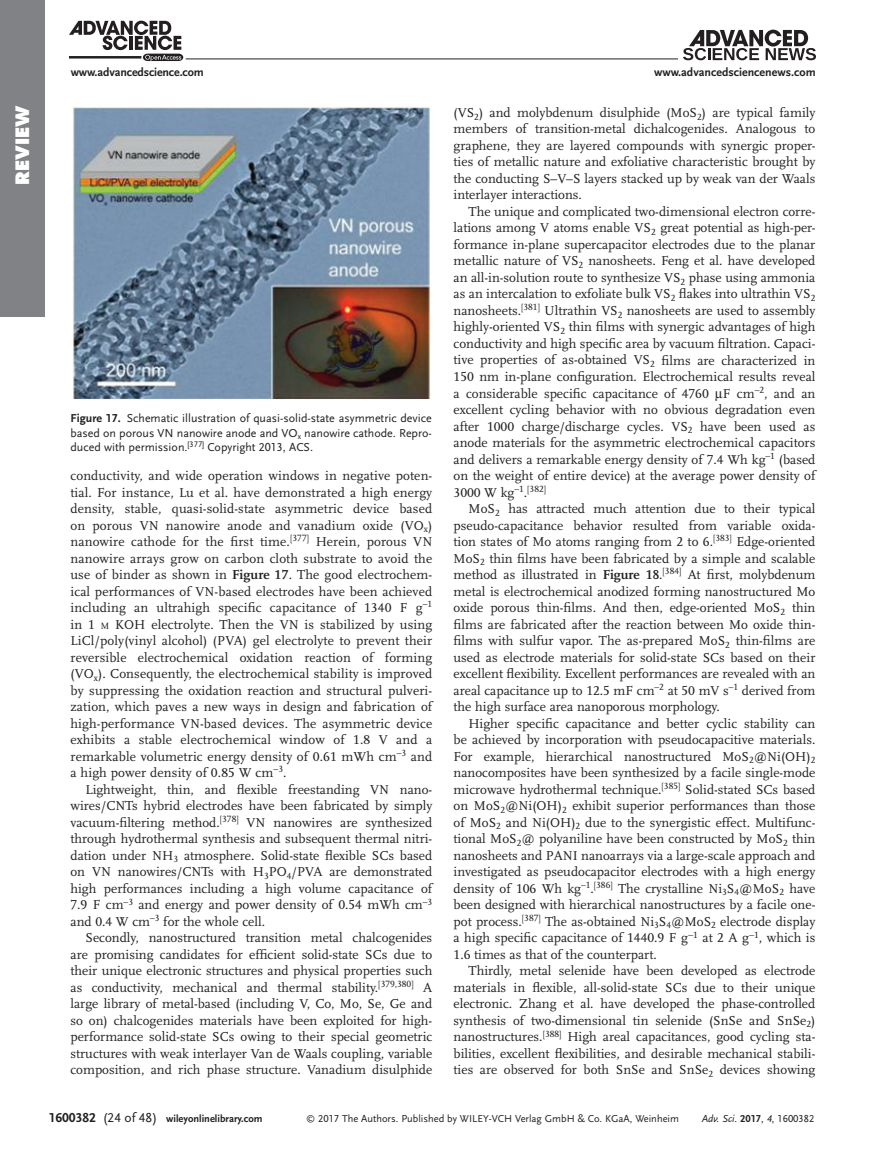
<style>
.page{position:relative;width:891px;height:1175px;background:#fff}
.page>*{position:absolute;margin:0;border:0;box-sizing:border-box;transform-origin:0 0}
.t1{font:800 18px "Futura";letter-spacing:.005em;color:#fff}
.t2{font:13.5px/16.5px "Scala LF";color:#231f20;text-align:justify}
.t3{font:12px/14.2px "Scala Sans LF";color:#231f20;text-align:justify}
.t4{font:700 12px "Scala Sans LF";color:#231f20}
.t5{font:10.5px "Scala Sans LF";color:#231f20}
.t6{font:700 10.5px "Scala Sans LF";color:#231f20}
.t7{font:italic 10.5px "Scala Sans LF";color:#231f20}
.s1{font-weight:700}
.s2{font-size:9.45px}
.s3{font-size:13.5px}
.s4{font-weight:400;font-size:13.5px}
.s5{font-size:9px}
.s6{font-weight:700;font-style:normal}
.s7{font-style:normal}
</style>
<div class="page">
<div style="left:0;top:0;width:45px;height:317px;background:#808285"></div>
<svg style="left:69px;top:21px;width:114px;height:40px"></svg>
<hr style="left:186px;top:59px;width:492px;height:1px;background:#231f20">
<svg style="left:683px;top:30px;width:133px;height:30px"></svg>
<img style="left:72px;top:107px;width:358px;height:293px">
<h1 class="t1" style="left:11px;top:185px;width:81px;rotate:-90deg">Review</h1>
<p class="t4" style="left:71px;top:65px;width:135px">www.advancedscience.com</p>
<p class="t3" style="left:71px;top:411px;width:363px"><span class="s1">Figure 17.</span> Schematic illustration of quasi-solid-state asymmetric device based on porous VN nanowire anode and VO<sub>x</sub> nanowire cathode. Repro&shy;duced with permission.<sup>[377]</sup> Copyright 2013, ACS.</p>
<p class="t2" style="left:70px;top:467px;width:363px">conductivity, and wide operation windows in negative poten&shy;tial. For instance, Lu et al. have demonstrated a high energy density, stable, quasi-solid-state asymmetric device based on porous VN nanowire anode and vanadium oxide (VO<sub>x</sub>) nanowire cathode for the first time.<sup>[377]</sup> Herein, porous VN nanowire arrays grow on carbon cloth substrate to avoid the use of binder as shown in <span class="s1">Figure 17</span>. The good electrochem&shy;ical performances of VN-based electrodes have been achieved including an ultrahigh specific capacitance of 1340 F g<sup>–1 </sup>in 1 <span class="s2">m</span> KOH electrolyte. Then the VN is stabilized by using LiCl/poly(vinyl alcohol) (PVA) gel electrolyte to prevent their reversible electrochemical oxidation reaction of forming (VO<sub>x</sub>). Consequently, the electrochemical stability is improved by suppressing the oxidation reaction and structural pulveri&shy;zation, which paves a new ways in design and fabrication of high-performance VN-based devices. The asymmetric device exhibits a stable electrochemical window of 1.8 V and a remarkable volumetric energy density of 0.61 mWh cm<sup>–3</sup> and a high power density of 0.85 W cm<sup>–3</sup>.</p>
<p class="t2" style="left:70px;top:781px;width:363px;text-indent:15px">Lightweight, thin, and flexible freestanding VN nano&shy;wires/CNTs hybrid electrodes have been fabricated by simply vacuum-filtering method.<sup>[378]</sup> VN nanowires are synthesized through hydrothermal synthesis and subsequent thermal nitri&shy;dation under NH<sub>3</sub> atmosphere. Solid-state flexible SCs based on VN nanowires/CNTs with H<sub>3</sub>PO<sub>4</sub>/PVA are demonstrated high performances including a high volume capacitance of 7.9 F cm<sup>–3</sup> and energy and power density of 0.54 mWh cm<sup>–3 </sup>and 0.4 W cm<sup>–3</sup> for the whole cell.</p>
<p class="t2" style="left:71px;top:929px;width:363px;text-indent:15px">Secondly, nanostructured transition metal chalcogenides are promising candidates for efficient solid-state SCs due to their unique electronic structures and physical properties such as conductivity, mechanical and thermal stability.<sup>[379,380]</sup> A large library of metal-based (including V, Co, Mo, Se, Ge and so on) chalcogenides materials have been exploited for high&shy;performance solid-state SCs owing to their special geometric structures with weak interlayer Van de Waals coupling, variable composition, and rich phase structure. Vanadium disulphide</p>
<p class="t4" style="left:654px;top:65px;width:163px">www.advancedsciencenews.com</p>
<p class="t2" style="left:454px;top:104px;width:363px">(VS<sub>2</sub>) and molybdenum disulphide (MoS<sub>2</sub>) are typical family members of transition-metal dichalcogenides. Analogous to graphene, they are layered compounds with synergic proper&shy;ties of metallic nature and exfoliative characteristic brought by the conducting S–V–S layers stacked up by weak van der Waals interlayer interactions.</p>
<p class="t2" style="left:454px;top:203px;width:363px;text-indent:15px">The unique and complicated two-dimensional electron corre&shy;lations among V atoms enable VS<sub>2</sub> great potential as high-per&shy;formance in-plane supercapacitor electrodes due to the planar metallic nature of VS<sub>2</sub> nanosheets. Feng et al. have developed an all-in-solution route to synthesize VS<sub>2</sub> phase using ammonia as an intercalation to exfoliate bulk VS<sub>2</sub> flakes into ultrathin VS<sub>2 </sub>nanosheets.<sup>[381]</sup> Ultrathin VS<sub>2</sub> nanosheets are used to assembly highly-oriented VS<sub>2</sub> thin films with synergic advantages of high conductivity and high specific area by vacuum filtration. Capaci&shy;tive properties of as-obtained VS<sub>2</sub> films are characterized in 150 nm in-plane configuration. Electrochemical results reveal a considerable specific capacitance of 4760 F cm<sup>–2</sup>, and an excellent cycling behavior with no obvious degradation even after 1000 charge/discharge cycles. VS<sub>2</sub> have been used as anode materials for the asymmetric electrochemical capacitors and delivers a remarkable energy density of 7.4 Wh kg<sup>–1</sup> (based on the weight of entire device) at the average power density of 3000 W kg<sup>–1</sup>.<sup>[382]</sup></p>
<p class="t2" style="left:454px;top:500px;width:363px;text-indent:15px">MoS<sub>2</sub> has attracted much attention due to their typical pseudo-capacitance behavior resulted from variable oxida&shy;tion states of Mo atoms ranging from 2 to 6.<sup>[383]</sup> Edge-oriented MoS<sub>2</sub> thin films have been fabricated by a simple and scalable method as illustrated in <span class="s1">Figure 18</span>.<sup>[384]</sup> At first, molybdenum metal is electrochemical anodized forming nanostructured Mo oxide porous thin-films. And then, edge-oriented MoS<sub>2</sub> thin films are fabricated after the reaction between Mo oxide thin&shy;films with sulfur vapor. The as-prepared MoS<sub>2</sub> thin-films are used as electrode materials for solid-state SCs based on their excellent flexibility. Excellent performances are revealed with an areal capacitance up to 12.5 mF cm<sup>–2</sup> at 50 mV s<sup>–1</sup> derived from the high surface area nanoporous morphology.</p>
<p class="t2" style="left:454px;top:715px;width:363px;text-indent:15px">Higher specific capacitance and better cyclic stability can be achieved by incorporation with pseudocapacitive materials.<br>For example, hierarchical nanostructured MoS<sub>2</sub>@Ni(OH)<sub>2 </sub>nanocomposites have been synthesized by a facile single-mode microwave hydrothermal technique.<sup>[385]</sup> Solid-stated SCs based on MoS<sub>2</sub>@Ni(OH)<sub>2</sub> exhibit superior performances than those of MoS<sub>2</sub> and Ni(OH)<sub>2</sub> due to the synergistic effect. Multifunc&shy;tional MoS<sub>2</sub>@ polyaniline have been constructed by MoS<sub>2</sub> thin nanosheets and PANI nanoarrays via a large-scale approach and investigated as pseudocapacitor electrodes with a high energy density of 106 Wh kg<sup>–1</sup>.<sup>[386]</sup> The crystalline Ni<sub>3</sub>S<sub>4</sub>@MoS<sub>2</sub> have been designed with hierarchical nanostructures by a facile one&shy;pot process.<sup>[387]</sup> The as-obtained Ni<sub>3</sub>S<sub>4</sub>@MoS<sub>2</sub> electrode display a high specific capacitance of 1440.9 F g−<sup>1</sup> at 2 A g−<sup>1</sup>, which is 1.6 times as that of the counterpart.</p>
<p class="t2" style="left:454px;top:962px;width:363px;text-indent:15px">Thirdly, metal selenide have been developed as electrode materials in flexible, all-solid-state SCs due to their unique electronic. Zhang et al. have developed the phase-controlled synthesis of two-dimensional tin selenide (SnSe and SnSe<sub>2</sub>) nanostructures.<sup>[388]</sup> High areal capacitances, good cycling sta&shy;bilities, excellent flexibilities, and desirable mechanical stabili&shy;ties are observed for both SnSe and SnSe<sub>2</sub> devices showing</p>
<p class="t6" style="left:49px;top:1113px;width:216px"><span class="s3">1600382</span> <span class="s4">(24 of 48)</span> wileyonlinelibrary.com</p>
<p class="t5" style="left:306px;top:1113px;width:374px"><span class="s5">©</span> 2017 The Authors. Published by WILEY-VCH Verlag GmbH &amp; Co. KGaA, Weinheim</p>
<p class="t7" style="left:702px;top:1113px;width:114px">Adv. Sci. <span class="s6">2017</span><span class="s7">,</span> 4<span class="s7">, 1600382</span></p>
</div>
